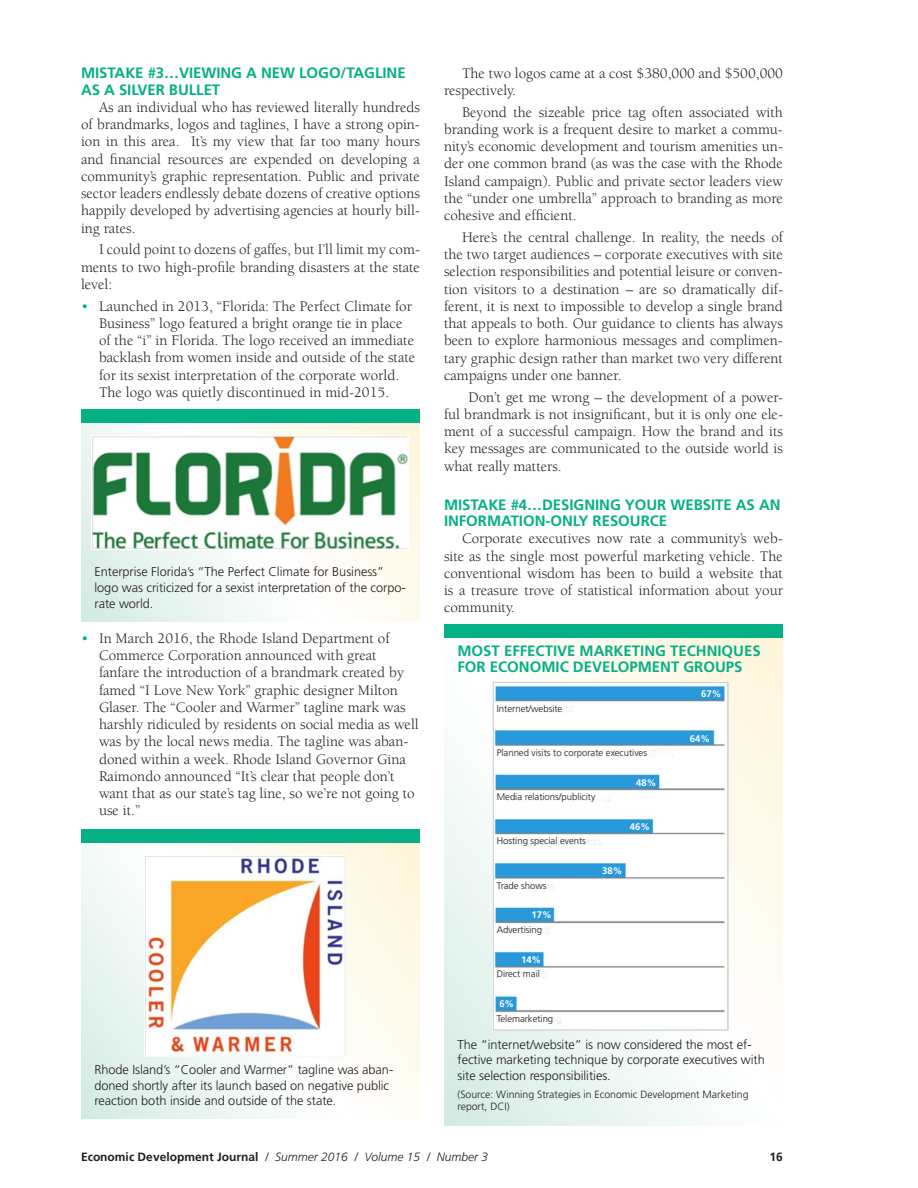
<style>
.page{position:relative;width:918px;height:1188px;background:#fff}
.page>*{position:absolute;margin:0;border:0;box-sizing:border-box;transform-origin:0 0}
.t1{font:15px/17.2px "Berkeley";color:#231f20;text-align:justify}
.t2{font:700 15px/16.5px "Frutiger";letter-spacing:-.005em;color:#05b085}
.t3{font:300 12.75px/15.8px "Frutiger";letter-spacing:-.005em;color:#231f20}
.t4{font:italic 300 12px "Frutiger";color:#231f20}
.t5{font:700 12px "Frutiger";color:#231f20}
.t6{font:300 10.5px/12px "Frutiger";color:#231f20}
.t7{font:300 9.6px "Frutiger";letter-spacing:-.005em;color:#231f20}
.t8{font:700 9.6px "Frutiger";letter-spacing:-.005em;color:#fff}
.s1{color:#05b085}
.s2{font-weight:700;font-style:normal}
</style>
<div class="page">
<svg style="left:81px;top:423px;width:339px;height:198px"></svg>
<div style="left:81px;top:410px;width:339px;height:13px;background:#05b085"></div>
<img style="left:92px;top:435px;width:317px;height:115px">
<svg style="left:81px;top:843px;width:339px;height:276px"></svg>
<div style="left:81px;top:830px;width:339px;height:13px;background:#05b085"></div>
<img style="left:145px;top:856px;width:200px;height:200px">
<svg style="left:444px;top:638px;width:339px;height:488px"></svg>
<div style="left:444px;top:624px;width:339px;height:14px;background:#05b085"></div>
<img style="left:493px;top:681px;width:235px;height:350px">
<p class="t2" style="left:81px;top:64px;width:326px">MISTAKE #3…VIEWING A NEW LOGO/TAGLINE<br>AS A SILVER BULLET</p>
<p class="t1" style="left:81px;top:99px;width:341px;text-indent:18px">As an individual who has reviewed literally hundreds of brandmarks, logos and taglines, I have a strong opin&shy;ion in this area. It’s my view that far too many hours and financial resources are expended on developing a community’s graphic representation. Public and private sector leaders endlessly debate dozens of creative options happily developed by advertising agencies at hourly bill&shy;ing rates.</p>
<p class="t1" style="left:81px;top:241px;width:341px;text-indent:18px">I could point to dozens of gaffes, but I’ll limit my com&shy;ments to two high-profile branding disasters at the state level:</p>
<p class="t1" style="left:99px;top:298px;width:318px;text-align:left;text-indent:-18px"><span class="s1">•</span> Launched in 2013, “Florida: The Perfect Climate for Business” logo featured a bright orange tie in place of the “i” in Florida. The logo received an immediate backlash from women inside and outside of the state for its sexist interpretation of the corporate world.<br>The logo was quietly discontinued in mid-2015.</p>
<p class="t3" style="left:94px;top:564px;width:313px">Enterprise Florida’s “The Perfect Climate for Business” logo was criticized for a sexist interpretation of the corpo&shy;rate world.</p>
<p class="t1" style="left:99px;top:630px;width:321px;text-align:left;text-indent:-18px"><span class="s1">•</span> In March 2016, the Rhode Island Department of Commerce Corporation announced with great fanfare the introduction of a brandmark created by famed “I Love New York” graphic designer Milton Glaser. The “Cooler and Warmer” tagline mark was harshly ridiculed by residents on social media as well was by the local news media. The tagline was aban&shy;doned within a week. Rhode Island Governor Gina Raimondo announced “It’s clear that people don’t want that as our state’s tag line, so we’re not going to use it.”</p>
<p class="t3" style="left:94px;top:1062px;width:300px">Rhode Island’s “Cooler and Warmer” tagline was aban&shy;doned shortly after its launch based on negative public reaction both inside and outside of the state.</p>
<p class="t1" style="left:444px;top:65px;width:341px;text-indent:18px">The two logos came at a cost $380,000 and $500,000 respectively.</p>
<p class="t1" style="left:444px;top:104px;width:341px;text-indent:18px">Beyond the sizeable price tag often associated with branding work is a frequent desire to market a commu&shy;nity’s economic development and tourism amenities un&shy;der one common brand (as was the case with the Rhode Island campaign). Public and private sector leaders view the “under one umbrella” approach to branding as more cohesive and efficient.</p>
<p class="t1" style="left:444px;top:229px;width:341px;text-indent:18px">Here’s the central challenge. In reality, the needs of the two target audiences – corporate executives with site selection responsibilities and potential leisure or conven&shy;tion visitors to a destination – are so dramatically dif&shy;ferent, it is next to impossible to develop a single brand that appeals to both. Our guidance to clients has always been to explore harmonious messages and complimen&shy;tary graphic design rather than market two very different campaigns under one banner.</p>
<p class="t1" style="left:444px;top:389px;width:341px;text-indent:24px">Don’t get me wrong – the development of a power&shy;ful brandmark is not insignificant, but it is only one ele&shy;ment of a successful campaign. How the brand and its key messages are communicated to the outside world is what really matters.</p>
<p class="t2" style="left:444px;top:496px;width:338px">MISTAKE #4…DESIGNING YOUR WEBSITE AS AN<br>INFORMATION-ONLY RESOURCE</p>
<p class="t1" style="left:444px;top:530px;width:341px;text-indent:18px">Corporate executives now rate a community’s web&shy;site as the single most powerful marketing vehicle. The conventional wisdom has been to build a website that is a treasure trove of statistical information about your community.</p>
<p class="t2" style="left:458px;top:643px;width:305px;line-height:15.8px">MOST EFFECTIVE MARKETING TECHNIQUES<br>FOR ECONOMIC DEVELOPMENT GROUPS</p>
<p class="t7" style="left:497px;top:704px;width:67px">Internet/website</p>
<p class="t7" style="left:497px;top:747px;width:152px">Planned visits to corporate executives</p>
<p class="t7" style="left:497px;top:791px;width:100px">Media relations/publicity</p>
<p class="t7" style="left:497px;top:835px;width:91px">Hosting special events</p>
<p class="t7" style="left:497px;top:881px;width:51px">Trade shows</p>
<p class="t7" style="left:497px;top:924px;width:47px">Advertising</p>
<p class="t7" style="left:497px;top:968px;width:45px">Direct mail</p>
<p class="t7" style="left:497px;top:1014px;width:58px">Telemarketing</p>
<p class="t8" style="left:636px;top:777px;width:22px">48%</p>
<p class="t8" style="left:630px;top:821px;width:22px">46%</p>
<p class="t8" style="left:602px;top:865px;width:22px">38%</p>
<p class="t8" style="left:532px;top:909px;width:22px">17%</p>
<p class="t8" style="left:521px;top:954px;width:22px">14%</p>
<p class="t8" style="left:499px;top:998px;width:16px">6%</p>
<p class="t8" style="left:701px;top:688px;width:22px">67%</p>
<p class="t8" style="left:690px;top:733px;width:22px">64%</p>
<p class="t3" style="left:458px;top:1036px;width:309px">The “internet/website” is now considered the most ef&shy;fective marketing technique by corporate executives with site selection responsibilities.</p>
<p class="t6" style="left:458px;top:1088px;width:293px">(Source: Winning Strategies in Economic Development Marketing report, DCI)</p>
<p class="t4" style="left:81px;top:1150px;width:409px"><span class="s2">Economic Development Journal</span> / Summer 2016 / Volume 15 / Number 3</p>
<p class="t5" style="left:770px;top:1150px;width:15px">16</p>
</div>
